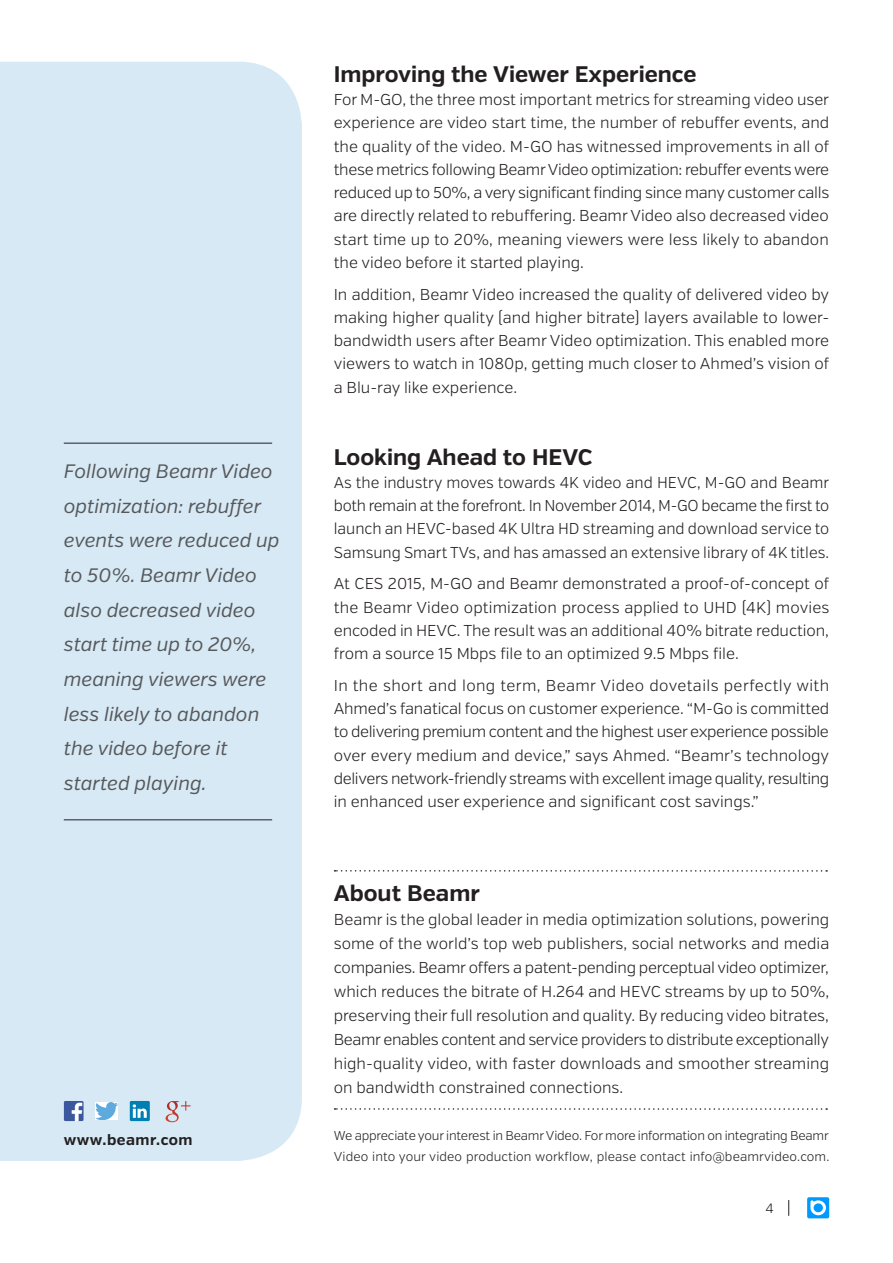
<style>
.page{position:relative;width:893px;height:1263px;background:#fff}
.page>*{position:absolute;margin:0;border:0;box-sizing:border-box;transform-origin:0 0}
.Subtitle{font:700 22.5px "Verb";color:#231f20}
.Lead{font:italic 19.35px/34.7px "Verb";color:#57585a}
.Txt{font:300 15.75px/23.2px "Verb";color:#231f20;text-align:justify}
.Txt-2{font:700 15px "Verb";letter-spacing:.035em;color:#231f20}
.Txt-3{font:300 13.5px "Verb";color:#231f20}
.Txt-4{font:300 12.75px/21px "Verb";letter-spacing:-.015em;color:#231f20}
</style>
<div class="page">
<svg style="left:788px;top:1200px;width:1px;height:16px"></svg>
<div style="left:0;top:62px;width:302px;height:1099px;background:#d6e9f5"></div>
<hr style="left:64px;top:819px;width:208px;height:1px;background:#231f20">
<hr style="left:64px;top:443px;width:208px;height:1px;background:#231f20">
<svg style="left:335px;top:1108px;width:492px;height:2px"></svg>
<svg style="left:335px;top:870px;width:492px;height:2px"></svg>
<img style="left:64px;top:1101px;width:20px;height:20px">
<svg style="left:166px;top:1101px;width:25px;height:21px"></svg>
<div style="left:130px;top:1101px;width:20px;height:20px;background:#007fb2"></div>
<svg style="left:133px;top:1104px;width:14px;height:14px"></svg>
<img style="left:96px;top:1102px;width:22px;height:18px">
<svg style="left:807px;top:1197px;width:22px;height:21px"></svg>
<p class="Lead" style="left:64px;top:454px;width:217px">Following Beamr Video optimization: rebuffer events were reduced up to 50%. Beamr Video also decreased video start time up to 20%, meaning viewers were less likely to abandon the video before it started playing.</p>
<p class="Txt-2" style="left:64px;top:1131px;width:130px">www.beamr.com</p>
<p class="Subtitle" style="left:334px;top:60px;width:364px">Improving the Viewer Experience</p>
<p class="Txt" style="left:334px;top:88px;width:497px">For M-GO, the three most important metrics for streaming video user experience are video start time, the number of rebuffer events, and the quality of the video M. -GO has witnessed improvements in all of these metrics following BeamrVideo optimization: rebuffer events were reduced up to 50%, a very significant finding since many customer calls are directly related to rebuffering. Beamr Video also decreased video start time up to 20%, meaning viewers were less likely to abandon the video before it started playing.</p>
<p class="Txt" style="left:334px;top:283px;width:497px">In addition, Beamr Video increased the quality of delivered video by</p>
<p class="Txt" style="left:334px;top:329px;width:497px">bandwidth users after Beamr Video optimization. This enabled more</p>
<p class="Txt" style="left:334px;top:306px;width:497px">making higher quality (and higher bitrate) layers available to lower-</p>
<p class="Txt" style="left:334px;top:352px;width:497px">viewers to watch in 1080 ,p getting much closer to Ahmed s’ vision of a Blu-ray like experience.</p>
<p class="Subtitle" style="left:334px;top:443px;width:260px">Looking Ahead to HEVC</p>
<p class="Txt" style="left:334px;top:471px;width:497px">As the industry moves towards K4 video and HEVC M, -GO and Beamr both remain at the forefront In. November 2014, M-GO became the first to launch an HEVC-based K4 Ultra HD streaming and download service to Samsung Smart TVs, and has amassed an extensive library of K4 titles.</p>
<p class="Txt" style="left:334px;top:572px;width:497px">At CES 2015, M-GO and Beamr demonstrated a proof-of-concept of the Beamr Video optimization process applied to UHD 4( K) movies encoded in HEVC. The result was an additional 40% bitrate reduction, from a source 15 Mbps file to an optimized 9.5 Mbps file.</p>
<p class="Txt" style="left:334px;top:674px;width:497px">In the short and long term, Beamr Video dovetails perfectly with Ahmed s’ fanatical focus on customer experience M“. -Go is committed to delivering premium content and the highest user experience possible over every medium and device” , says Ahmed “. Beamr s’ technology delivers network-friendly streams with excellent image quality, resulting in enhanced user experience and significant cost savings“.</p>
<p class="Subtitle" style="left:334px;top:879px;width:147px">About Beamr</p>
<p class="Txt" style="left:334px;top:908px;width:497px;line-height:24px">Beamr is the global leader in media optimization solutions, powering some of the world s’ top web publishers, social networks and media companies. Beamr offers a patent-pending perceptual video optimizer, which reduces the bitrate of H.264 and HEVC streams by up to 50%, preserving their full resolution and quality. By reducing video bitrates, Beamr enables content and service providers to distribute exceptionally high-quality video, with faster downloads and smoother streaming on bandwidth constrained connections.</p>
<p class="Txt-4" style="left:334px;top:1125px;width:497px">We appreciate your interest in BeamrVideo. For more information on integrating Beamr<br>Video into your video production workflow, please contact info@beamrvideo.com.</p>
<p class="Txt-3" style="left:766px;top:1200px;width:10px">4</p>
</div>
